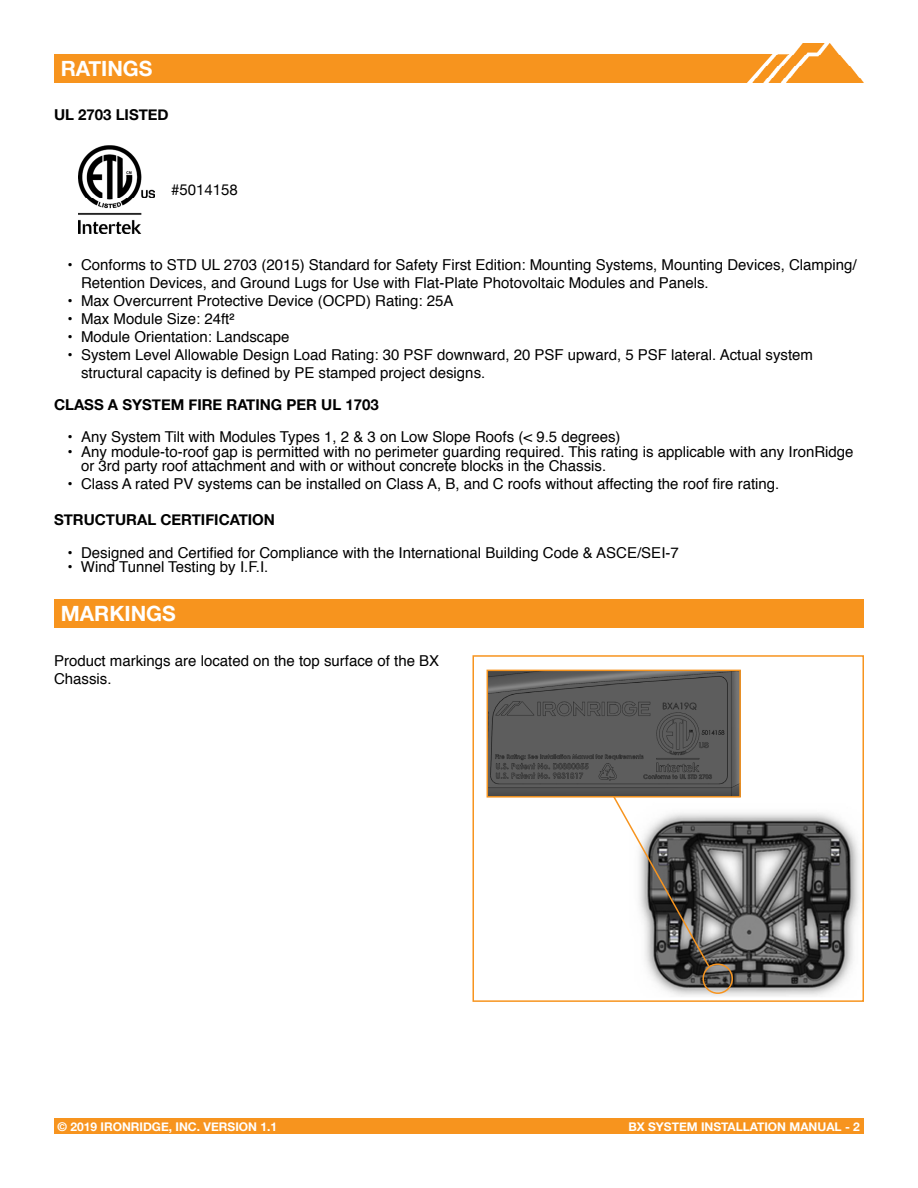
<style>
.page{position:relative;width:918px;height:1188px;background:#fff}
.page>*{position:absolute;margin:0;border:0;box-sizing:border-box;transform-origin:0 0}
.t1{font:700 21px "Helvetica Neue";color:#fff}
.t2{font:15px/18px "Helvetica";color:#000}
.t3{font:700 15px "Helvetica Neue";color:#000}
.t4{font:15px "Helvetica Neue";color:#000}
.t5{font:700 12px "Helvetica Neue";color:#fff}
</style>
<div class="page">
<img style="left:773px;top:44px;width:91px;height:39px">
<div style="left:472px;top:1118px;width:392px;height:16px;background:#f7941e"></div>
<div style="left:54px;top:1118px;width:441px;height:16px;background:#f7941e"></div>
<div style="left:54px;top:54px;width:719px;height:29px;background:#f7941e"></div>
<img style="left:486px;top:669px;width:374px;height:327px">
<div style="left:472px;top:655px;width:392px;height:347px;border:2px solid #f7941e"></div>
<div style="left:54px;top:599px;width:810px;height:29px;background:#f7941e"></div>
<img style="left:79px;top:146px;width:76px;height:88px">
<img style="left:490px;top:673px;width:248px;height:122px">
<div style="left:487px;top:670px;width:254px;height:128px;border:2px solid #f7941e"></div>
<div style="left:703px;top:963px;width:30px;height:31px;border:2px solid #f7941e;border-radius:50%"></div>
<svg style="left:612px;top:795px;width:99px;height:173px"></svg>
<h1 class="t1" style="left:61px;top:52px;width:93px">RATINGS</h1>
<p class="t3" style="left:54px;top:103px;width:116px">UL 2703 LISTED</p>
<p class="t4" style="left:171px;top:179px;width:68px">#5014158</p>
<p class="t2" style="left:81px;top:256px;width:777px;text-indent:-14px">• Conforms to STD UL 2703 (2015) Standard for Safety First Edition: Mounting Systems, Mounting Devices, Clamping/<br>Retention Devices, and Ground Lugs for Use with Flat-Plate Photovoltaic Modules and Panels.</p>
<p class="t2" style="left:68px;top:292px;width:388px">• Max Overcurrent Protective Device (OCPD) Rating: 25A</p>
<p class="t2" style="left:68px;top:310px;width:168px">• Max Module Size: 24ft²</p>
<p class="t2" style="left:68px;top:328px;width:223px">• Module Orientation: Landscape</p>
<p class="t2" style="left:81px;top:346px;width:734px;text-indent:-14px">• System Level Allowable Design Load Rating: 30 PSF downward, 20 PSF upward, 5 PSF lateral. Actual system structural capacity is defined by PE stamped project designs.</p>
<p class="t3" style="left:54px;top:393px;width:326px">CLASS A SYSTEM FIRE RATING PER UL 1703</p>
<p class="t2" style="left:68px;top:429px;width:555px">• Any System Tilt with Modules Types 1, 2 &amp; 3 on Low Slope Roofs (&lt; 9.5 degrees)</p>
<p class="t2" style="left:81px;top:445px;width:774px;line-height:14.4px;text-indent:-14px">• Any module-to-roof gap is permitted with no perimeter guarding required. This rating is applicable with any IronRidge or 3rd party roof attachment and with or without concrete blocks in the Chassis.</p>
<p class="t2" style="left:68px;top:475px;width:713px">• Class A rated PV systems can be installed on Class A, B, and C roofs without affecting the roof fire rating.</p>
<p class="t3" style="left:54px;top:508px;width:223px">STRUCTURAL CERTIFICATION</p>
<p class="t2" style="left:68px;top:544px;width:613px">• Designed and Certified for Compliance with the International Building Code &amp; ASCE/SEI-7</p>
<p class="t2" style="left:67px;top:558px;width:202px">• Wind Tunnel Testing by I.F.I.</p>
<h1 class="t1" style="left:61px;top:597px;width:117px">MARKINGS</h1>
<p class="t2" style="left:54px;top:652px;width:387px">Product markings are located on the top surface of the BX<br>Chassis.</p>
<p class="t5" style="left:58px;top:1117px;width:221px">© 2019 IRONRIDGE, INC. VERSION 1.1</p>
<p class="t5" style="left:628px;top:1117px;width:233px">BX SYSTEM INSTALLATION MANUAL - 2</p>
</div>
